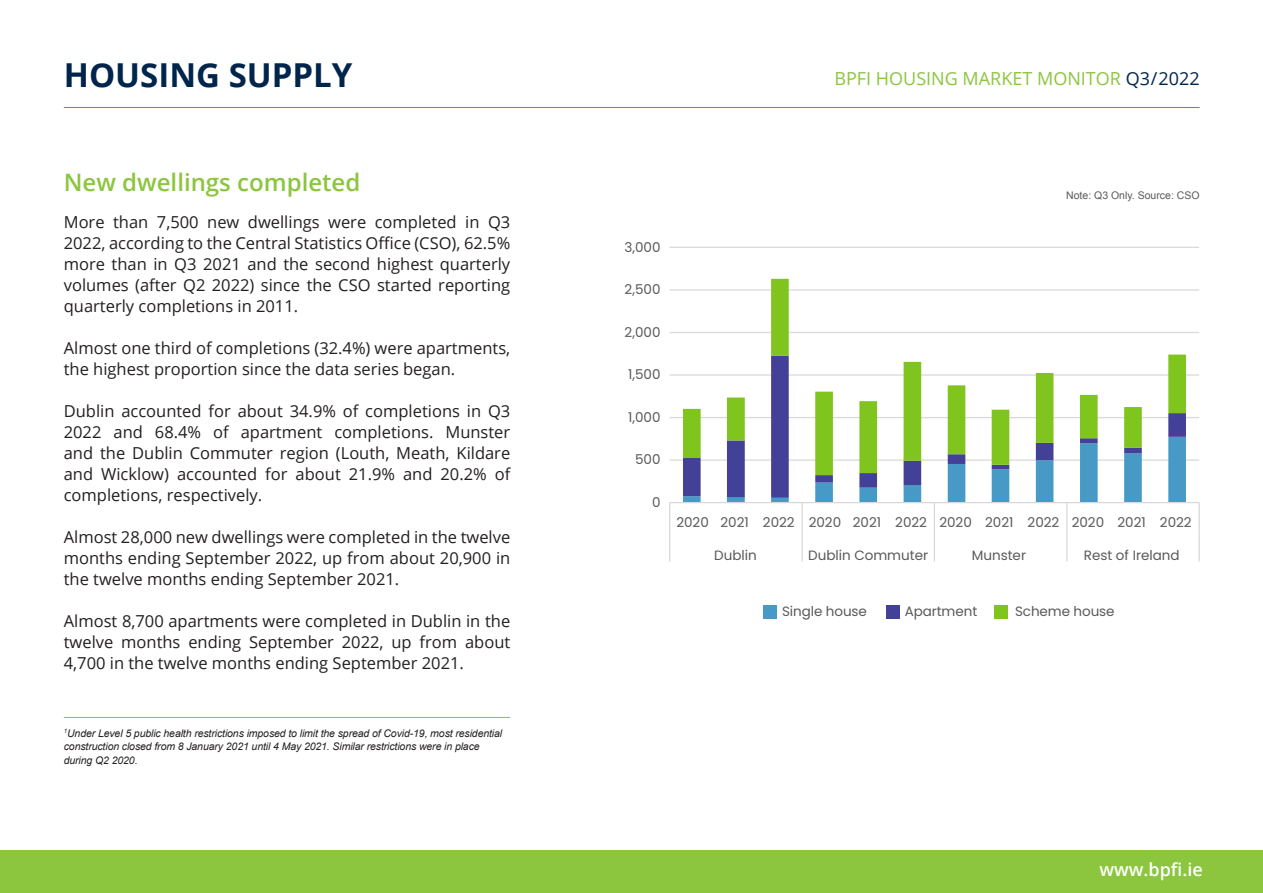
<style>
.page{position:relative;width:1263px;height:893px;background:#fff}
.page>*{position:absolute;margin:0;border:0;box-sizing:border-box;transform-origin:0 0}
.t1{font:700 33px "Open Sans";color:#00254c}
.t2{font:600 24px "Open Sans";color:#8bc63e}
.t3{font:18px "Open Sans";color:#8bc63e}
.t4{font:600 18px "Open Sans";color:#fff}
.t5{font:16.5px/21px "Open Sans";color:#231f20;text-align:justify}
.t6{font:13.5px "Poppins";color:#595959}
.t7{font:italic 10.5px/13.5px "Arial";letter-spacing:-.01em;color:#231f20}
.t8{font:10.5px "Arial";color:#595959}
.s1{color:#00254c}
</style>
<div class="page">
<div style="left:0;top:850px;width:1263px;height:43px;background:#8bc63e"></div>
<hr style="left:64px;top:107px;width:1135px;height:1px;background:#5c87a1">
<hr style="left:64px;top:717px;width:446px;height:1px;background:#8bc63e">
<hr style="left:670px;top:459px;width:529px;height:2px;background:#d9d9d9">
<hr style="left:670px;top:417px;width:529px;height:1px;background:#d9d9d9">
<hr style="left:670px;top:374px;width:529px;height:2px;background:#d9d9d9">
<hr style="left:670px;top:332px;width:529px;height:1px;background:#d9d9d9">
<hr style="left:670px;top:289px;width:529px;height:2px;background:#d9d9d9">
<hr style="left:670px;top:247px;width:529px;height:1px;background:#d9d9d9">
<svg style="left:683px;top:279px;width:503px;height:158px"></svg>
<hr style="left:670px;top:502px;width:529px;height:1px;background:#d9d9d9">
<hr style="left:1198px;top:503px;width:2px;height:29px;background:#d9d9d9">
<svg style="left:669px;top:503px;width:1px;height:58px"></svg>
<svg style="left:683px;top:437px;width:503px;height:124px"></svg>
<hr style="left:1198px;top:532px;width:2px;height:29px;background:#d9d9d9">
<div style="left:763px;top:605px;width:14px;height:14px;background:#469ac5"></div>
<div style="left:886px;top:605px;width:14px;height:14px;background:#434097"></div>
<div style="left:994px;top:605px;width:14px;height:14px;background:#80c41e"></div>
<p class="t1" style="left:64px;top:51px;width:290px">HOUSING SUPPLY</p>
<p class="t2" style="left:64px;top:166px;width:298px">New dwellings completed</p>
<p class="t5" style="left:64px;top:211px;width:448px">More than 7,500 new dwellings were completed in Q3<br>2022, according to the Central Statistics Office (CSO), 62.5% more than in Q3 2021 and the second highest quarterly volumes (after Q2 2022) since the CSO started reporting quarterly completions in 2011.</p>
<p class="t5" style="left:64px;top:337px;width:448px">Almost one third of completions (32.4%) were apartments, the highest proportion since the data series began.</p>
<p class="t5" style="left:64px;top:400px;width:448px">Dublin accounted for about 34.9% of completions in Q3<br>2022 and 68.4% of apartment completions. Munster and the Dublin Commuter region (Louth, Meath, Kildare and Wicklow) accounted for about 21.9% and 20.2% of completions, respectively.</p>
<p class="t5" style="left:64px;top:526px;width:448px">Almost 28,000 new dwellings were completed in the twelve months ending September 2022, up from about 20,900 in the twelve months ending September 2021.</p>
<p class="t5" style="left:64px;top:610px;width:448px">Almost 8,700 apartments were completed in Dublin in the twelve months ending September 2022, up from about 4,700 in the twelve months ending September 2021.</p>
<p class="t7" style="left:64px;top:727px;width:440px"><sup>1</sup>Under Level 5 public health restrictions imposed to limit the spread of Covid-19, most residential construction closed from 8 January 2021 until 4 May 2021. Similar restrictions were in place during Q2 2020.</p>
<p class="t3" style="left:834px;top:66px;width:367px">BPFI HOUSING MARKET MONITOR <span class="s1">Q3/2022</span></p>
<p class="t6" style="left:624px;top:239px;width:38px">3,000</p>
<p class="t6" style="left:625px;top:282px;width:37px">2,500</p>
<p class="t6" style="left:625px;top:324px;width:37px">2,000</p>
<p class="t6" style="left:628px;top:367px;width:34px">1,500</p>
<p class="t6" style="left:628px;top:409px;width:34px">1,000</p>
<p class="t6" style="left:635px;top:452px;width:27px">500</p>
<p class="t6" style="left:652px;top:494px;width:10px">0</p>
<p class="t8" style="left:1066px;top:189px;width:135px">Note: Q3 Only. Source: CSO</p>
<p class="t6" style="left:676px;top:514px;width:517px">2020 2021 2022 2020 2021 2022 2020 2021 2022 2020 2021 2022</p>
<p class="t6" style="left:714px;top:547px;width:44px">Dublin</p>
<p class="t6" style="left:808px;top:547px;width:122px">Dublin Commuter</p>
<p class="t6" style="left:972px;top:547px;width:56px">Munster</p>
<p class="t6" style="left:1084px;top:547px;width:97px">Rest of Ireland</p>
<p class="t6" style="left:782px;top:604px;width:86px">Single house</p>
<p class="t6" style="left:905px;top:604px;width:74px">Apartment</p>
<p class="t6" style="left:1015px;top:604px;width:101px">Scheme house</p>
<p class="t4" style="left:1099px;top:857px;width:105px">www.bpfi.ie</p>
</div>
